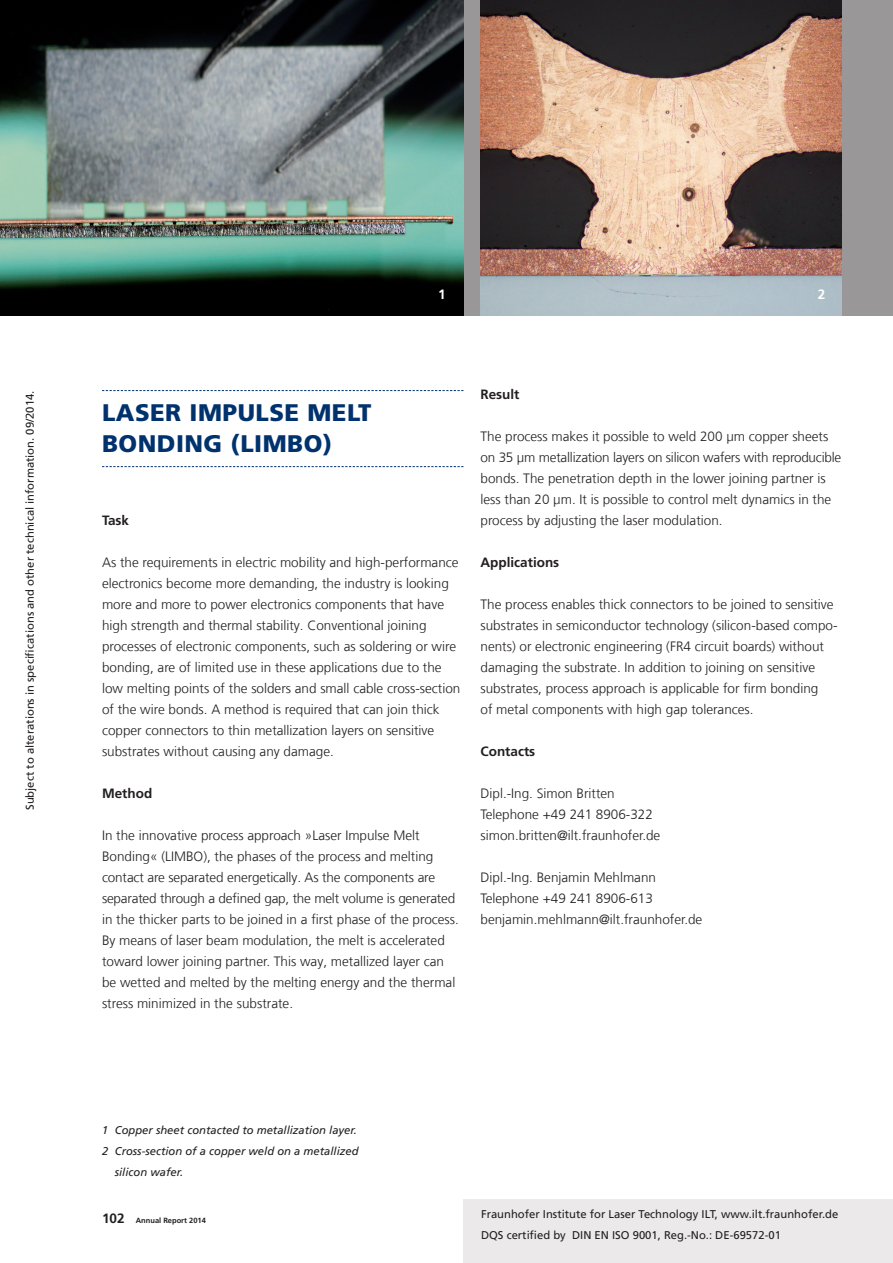
<style>
.page{position:relative;width:893px;height:1263px;background:#fff}
.page>*{position:absolute;margin:0;border:0;box-sizing:border-box;transform-origin:0 0}
.t1{font:900 24px/31.5px "Frutiger LT Com";letter-spacing:.02em;color:#00326d}
.t2{font:300 13.5px/21px "Frutiger LT Com";color:#231f20}
.t3{font:700 13.5px "Frutiger LT Com";color:#231f20}
.t4{font:700 13.5px "Frutiger LT Com";color:#fff}
.t5{font:11.25px/21px "Frutiger LT Com";color:#231f20}
.t6{font:italic 11.25px "Frutiger LT Com";color:#231f20}
.t7{font:700 7.5px "Frutiger LT Com";color:#231f20}
.s1{font-size:13.5px}
</style>
<div class="page">
<div style="left:463px;top:1199px;width:430px;height:64px;background:#ece9ea"></div>
<img style="left:0;top:0;width:893px;height:315px">
<img style="left:480px;top:0;width:362px;height:315px">
<svg style="left:102px;top:390px;width:361px;height:1px"></svg>
<svg style="left:102px;top:466px;width:361px;height:1px"></svg>
<p class="t5" style="left:20px;top:810px;width:421px;rotate:-90deg">Subject to alterations in specifications and other technical information. 09/2014.</p>
<p class="t4" style="left:435px;top:286px;width:9px">1</p>
<p class="t4" style="left:811px;top:286px;width:16px">22</p>
<p class="t4" style="left:438px;top:286px;width:9px">1</p>
<h1 class="t1" style="left:102px;top:397px;width:271px">LASER IMPULSE MELT<br>BONDING (LIMBO)</h1>
<p class="t3" style="left:102px;top:512px;width:29px">Task</p>
<p class="t2" style="left:102px;top:552px;width:360px">As the requirements in electric mobility and high-performance electronics become more demanding, the industry is looking more and more to power electronics components that have high strength and thermal stability. Conventional joining processes of electronic components, such as soldering or wire bonding, are of limited use in these applications due to the low melting points of the solders and small cable cross-section of the wire bonds. A method is required that can join thick copper connectors to thin metallization layers on sensitive substrates without causing any damage.</p>
<p class="t3" style="left:102px;top:785px;width:52px">Method</p>
<p class="t2" style="left:102px;top:825px;width:358px">In the innovative process approach »Laser Impulse Melt Bonding« (LIMBO), the phases of the process and melting contact are separated energetically. As the components are separated through a defined gap, the melt volume is generated in the thicker parts to be joined in a first phase of the process.<br>By means of laser beam modulation, the melt is accelerated toward lower joining partner. This way, metallized layer can be wetted and melted by the melting energy and the thermal stress minimized in the substrate.</p>
<p class="t3" style="left:480px;top:387px;width:41px">Result</p>
<p class="t2" style="left:480px;top:426px;width:362px">The process makes it possible to weld 200 µm copper sheets on 35 µm metallization layers on silicon wafers with reproducible bonds. The penetration depth in the lower joining partner is less than 20 µm. It is possible to control melt dynamics in the process by adjusting the laser modulation.</p>
<p class="t3" style="left:480px;top:555px;width:80px">Applications</p>
<p class="t2" style="left:480px;top:594px;width:359px">The process enables thick connectors to be joined to sensitive substrates in semiconductor technology (silicon-based compo&shy;nents) or electronic engineering (FR4 circuit boards) without damaging the substrate. In addition to joining on sensitive substrates, process approach is applicable for firm bonding<br>of metal components with high gap tolerances.</p>
<p class="t3" style="left:480px;top:744px;width:56px">Contacts</p>
<p class="t2" style="left:480px;top:783px;width:181px">Dipl.-Ing. Simon Britten<br>Telephone +49 241 8906-322 simon.britten@ilt.fraunhofer.de</p>
<p class="t2" style="left:480px;top:867px;width:223px">Dipl.-Ing. Benjamin Mehlmann<br>Telephone +49 241 8906-613 benjamin.mehlmann@ilt.fraunhofer.de</p>
<p class="t6" style="left:102px;top:1124px;width:256px">1 Copper sheet contacted to metallization layer.</p>
<p class="t6" style="left:102px;top:1145px;width:258px">2 Cross-section of a copper weld on a metallized</p>
<p class="t6" style="left:115px;top:1166px;width:70px">silicon wafer.</p>
<p class="t7" style="left:102px;top:1216px;width:105px"><span class="s1">102</span> Annual Report 2014</p>
<p class="t5" style="left:481px;top:1204px;width:359px">Fraunhofer Institute for Laser Technology ILT, www.ilt.fraunhofer.de<br>DQS certified by DIN EN ISO 9001, Reg.-No.: DE-69572-01</p>
</div>
